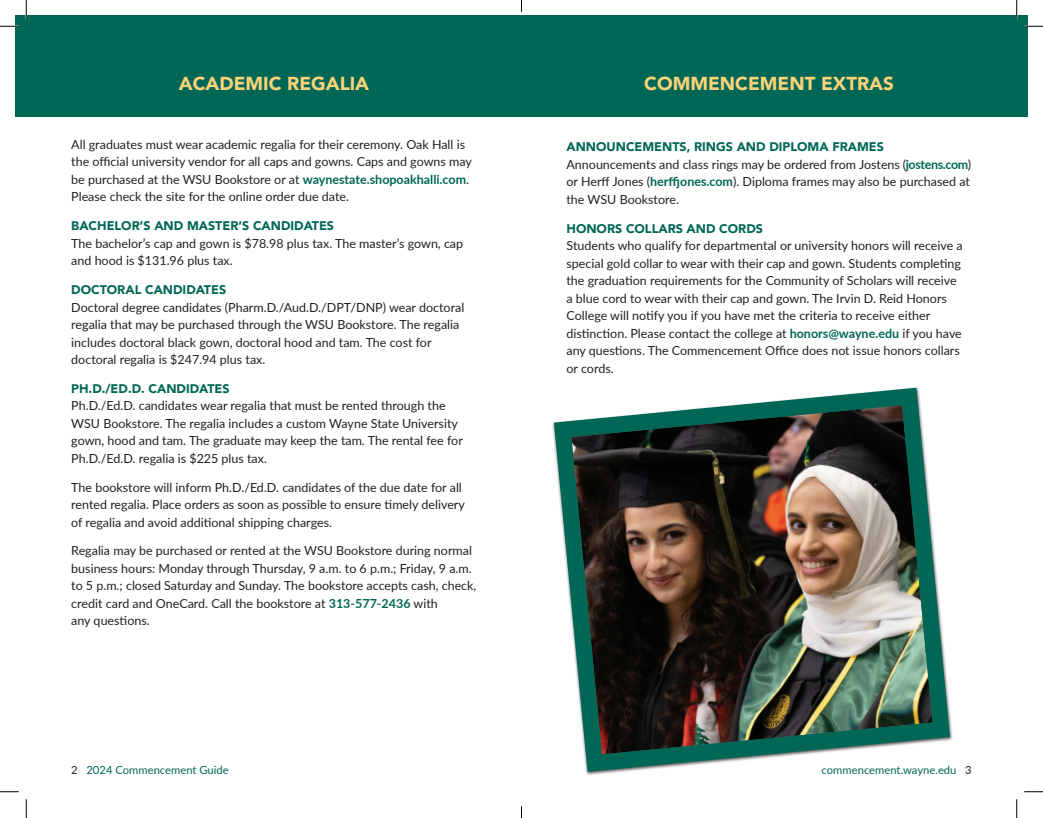
<style>
.page{position:relative;width:1043px;height:818px;background:#fff}
.page>*{position:absolute;margin:0;border:0;box-sizing:border-box;transform-origin:0 0}
.t1{font:900 18.75px "Avenir";color:#fed378}
.t2{font:12.5px/17.5px "Lato";color:#231f20}
.t3{font:900 12.5px "Avenir";color:#006756}
.t4{font:11.25px "Lato";color:#006756}
.s1{font-weight:700;color:#006756}
.s2{color:#231f20}
</style>
<div class="page">
<div style="left:15px;top:15px;width:506px;height:101px;background:#006756"></div>
<div style="left:521px;top:15px;width:507px;height:101px;background:#006756"></div>
<img style="left:552px;top:387px;width:401px;height:388px">
<svg style="left:0;top:25px;width:19px;height:2px"></svg>
<svg style="left:1024px;top:25px;width:18px;height:2px"></svg>
<svg style="left:0;top:791px;width:19px;height:1px"></svg>
<svg style="left:1024px;top:791px;width:18px;height:1px"></svg>
<svg style="left:25px;top:0;width:2px;height:19px"></svg>
<svg style="left:25px;top:799px;width:2px;height:19px"></svg>
<svg style="left:1015px;top:0;width:2px;height:19px"></svg>
<svg style="left:1016px;top:799px;width:1px;height:19px"></svg>
<svg style="left:521px;top:806px;width:1px;height:12px"></svg>
<p class="t1" style="left:179px;top:67px;width:192px">ACADEMIC REGALIA</p>
<p class="t1" style="left:644px;top:67px;width:251px">COMMENCEMENT EXTRAS</p>
<p class="t2" style="left:71px;top:135px;width:402px">All graduates must wear academic regalia for their ceremony. Oak Hall is the official university vendor for all caps and gowns. Caps and gowns may be purchased at the WSU Bookstore or at <span class="s1">waynestate.shopoakhalli.com</span>.<br>Please check the site for the online order due date.</p>
<p class="t3" style="left:71px;top:215px;width:264px">BACHELOR’S AND MASTER’S CANDIDATES</p>
<p class="t2" style="left:71px;top:234px;width:393px">The bachelor’s cap and gown is $78.98 plus tax. The master’s gown, cap and hood is $131.96 plus tax.</p>
<p class="t3" style="left:71px;top:279px;width:156px">DOCTORAL CANDIDATES</p>
<p class="t2" style="left:71px;top:297px;width:394px">Doctoral degree candidates (Pharm.D./Aud.D./DPT/DNP) wear doctoral regalia that may be purchased through the WSU Bookstore. The regalia includes doctoral black gown, doctoral hood and tam. The cost for doctoral regalia is $247.94 plus tax.</p>
<p class="t3" style="left:71px;top:377px;width:160px">PH.D./ED.D. CANDIDATES</p>
<p class="t2" style="left:71px;top:396px;width:393px">Ph.D./Ed.D. candidates wear regalia that must be rented through the WSU Bookstore. The regalia includes a custom Wayne State University gown, hood and tam. The graduate may keep the tam. The rental fee for Ph.D./Ed.D. regalia is $225 plus tax.</p>
<p class="t2" style="left:71px;top:477px;width:395px">The bookstore will inform Ph.D./Ed.D. candidates of the due date for all rented regalia. Place orders as soon as possible to ensure timely delivery of regalia and avoid additional shipping charges.</p>
<p class="t2" style="left:71px;top:541px;width:406px">Regalia may be purchased or rented at the WSU Bookstore during normal business hours: Monday through Thursday, 9 a.m. to 6 p.m.; Friday, 9 a.m. to 5 p.m.; closed Saturday and Sunday. The bookstore accepts cash, check, credit card and OneCard. Call the bookstore at <span class="s1">313-577-2436</span> with<br>any questions.</p>
<p class="t3" style="left:566px;top:136px;width:319px">ANNOUNCEMENTS, RINGS AND DIPLOMA FRAMES</p>
<p class="t2" style="left:566px;top:155px;width:406px;text-align:justify">Announcements and class rings may be ordered from Jostens (<span class="s1">jostens.com</span>) or Herff Jones (<span class="s1">herffjones.com</span>). Diploma frames may also be purchased at the WSU Bookstore.</p>
<p class="t3" style="left:566px;top:217px;width:198px">HONORS COLLARS AND CORDS</p>
<p class="t2" style="left:566px;top:236px;width:398px">Students who qualify for departmental or university honors will receive a special gold collar to wear with their cap and gown. Students completing the graduation requirements for the Community of Scholars will receive a blue cord to wear with their cap and gown. The Irvin D. Reid Honors College will notify you if you have met the criteria to receive either distinction. Please contact the college at <span class="s1">honors@wayne.edu</span> if you have any questions. The Commencement Office does not issue honors collars or cords.</p>
<p class="t4" style="left:71px;top:761px;width:159px"><span class="s2">2</span> 2024 Commencement Guide</p>
<p class="t4" style="left:821px;top:761px;width:151px">commencement.wayne.edu <span class="s2">3</span></p>
</div>
